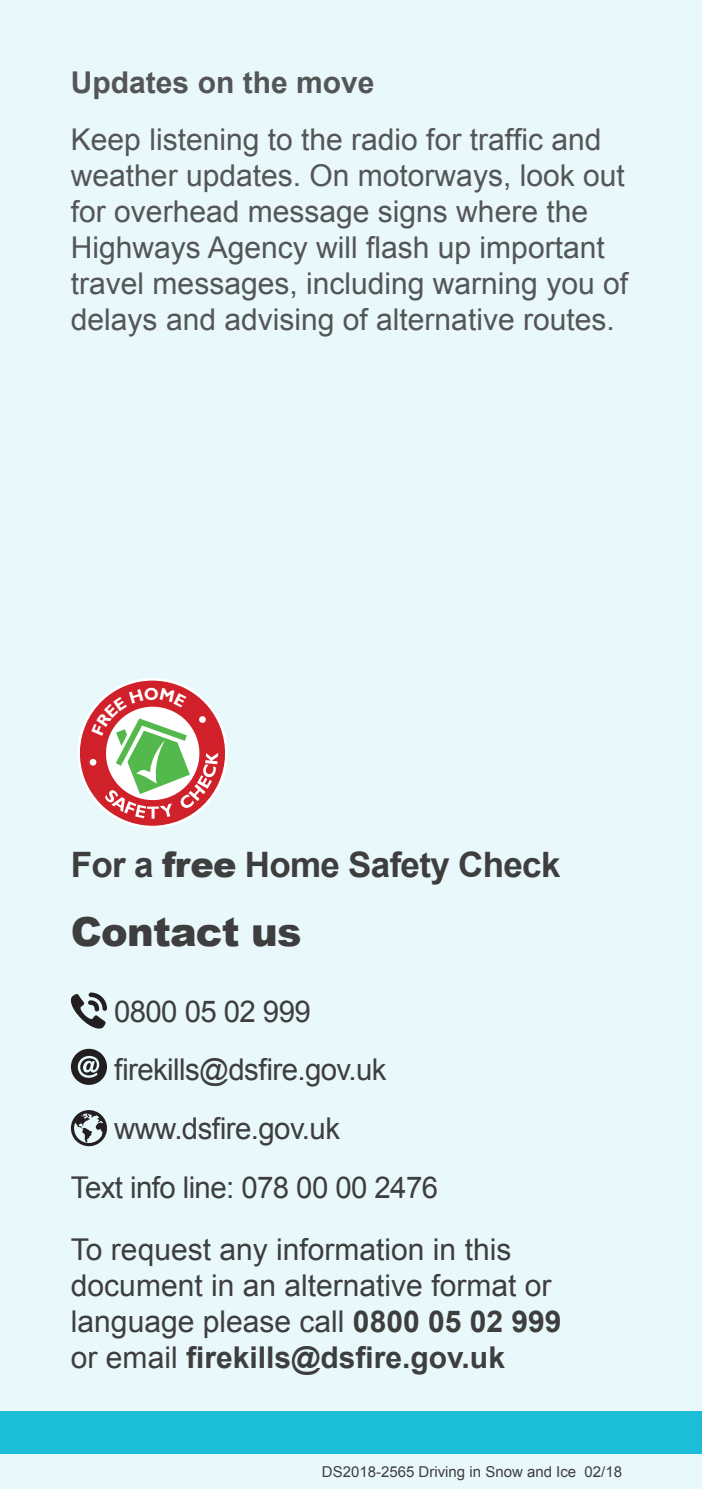
<style>
.page{position:relative;width:702px;height:1489px;background:#fff}
.page>*{position:absolute;margin:0;border:0;box-sizing:border-box;transform-origin:0 0}
.t1{font:900 40px "Arial";letter-spacing:-.02em;color:#3e3e3f}
.t2{font:700 35px "Arial";letter-spacing:-.02em;color:#3e3e3f}
.t3{font:30px/36px "Arial";color:#545557}
.t4{font:30px/36px "Arial";color:#3e3e3f}
.t5{font:30px "Arial";letter-spacing:-.02em;color:#3e3e3f}
.t6{font:700 30px "Arial";color:#545557}
.t7{font:15px "Arial";color:#3e3e3f}
.s1{font-weight:900}
.s2{font-weight:700}
</style>
<div class="page">
<div style="left:0;top:0;width:702px;height:1488px;background:#e8f8fb"></div>
<div style="left:0;top:1410px;width:702px;height:43px;background:#1cbed7"></div>
<svg style="left:71px;top:992px;width:36px;height:36px"></svg>
<svg style="left:71px;top:1048px;width:36px;height:36px"></svg>
<svg style="left:71px;top:1110px;width:36px;height:36px"></svg>
<svg style="left:78px;top:679px;width:149px;height:147px"></svg>
<p class="t6" style="left:71px;top:62px;width:305px">Updates on the move</p>
<p class="t3" style="left:71px;top:122px;width:558px">Keep listening to the radio for traffic and weather updates. On motorways, look out for overhead message signs where the Highways Agency will flash up important travel messages, including warning you of delays and advising of alternative routes.</p>
<p class="t2" style="left:71px;top:840px;width:491px">For a <span class="s1">free</span> Home Safety Check</p>
<h1 class="t1" style="left:71px;top:902px;width:232px">Contact us</h1>
<p class="t5" style="left:114px;top:991px;width:198px">0800 05 02 999</p>
<p class="t5" style="left:114px;top:1050px;width:274px">firekills@dsfire.gov.uk</p>
<p class="t5" style="left:114px;top:1108px;width:227px">www.dsfire.gov.uk</p>
<p class="t5" style="left:71px;top:1167px;width:369px">Text info line: 078 00 00 2476</p>
<p class="t4" style="left:71px;top:1231px;width:492px">To request any information in this document in an alternative format or language please call <span class="s2">0800 05 02 999 </span>or email <span class="s2">firekills@dsfire.gov.uk</span></p>
<p class="t7" style="left:322px;top:1461px;width:302px">DS2018-2565 Driving in Snow and Ice 02/18</p>
</div>
